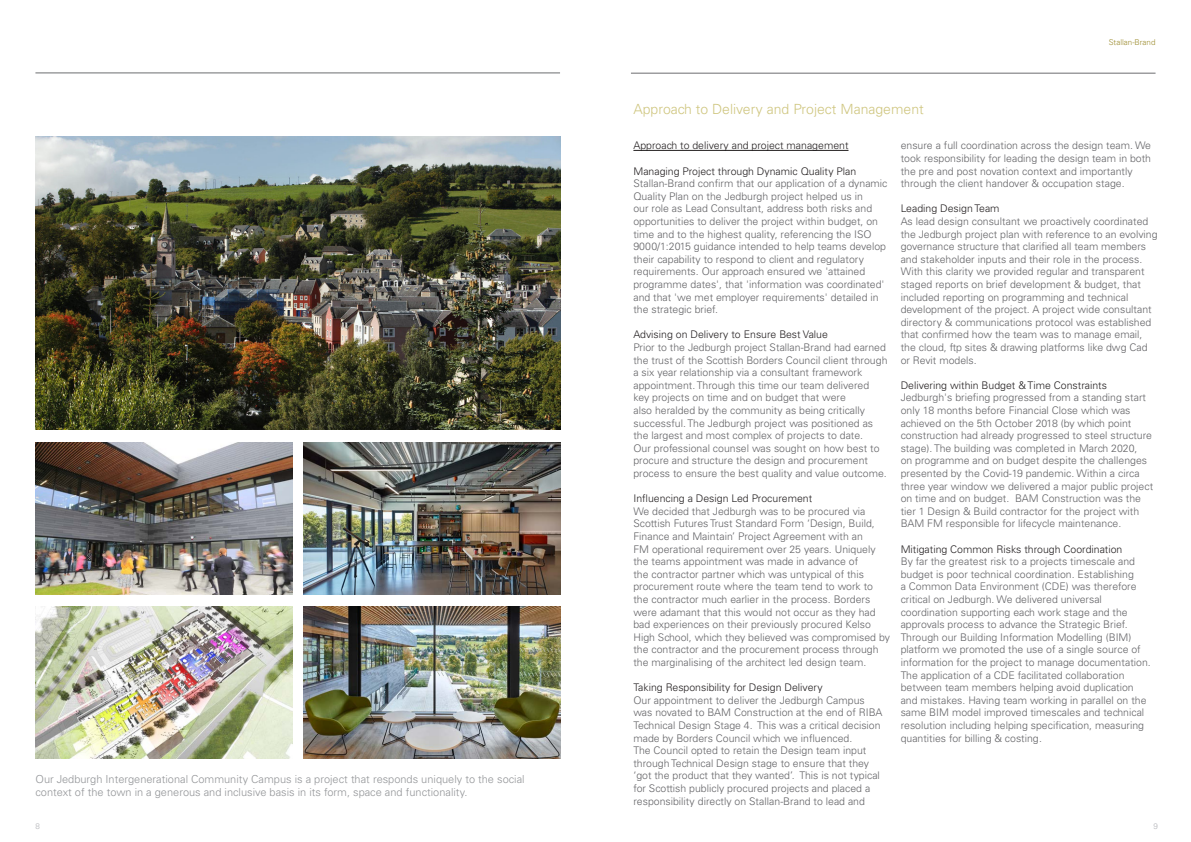
<style>
.page{position:relative;width:1191px;height:842px;background:#fff}
.page>*{position:absolute;margin:0;border:0;box-sizing:border-box;transform-origin:0 0}
.TITLE_15pt_Black_Lig{font:300 14px "Univers LT Std";color:#cfc680}
.TITLE_15pt_Black_Lig-2{font:300 11px/13.2px "Univers LT Std";color:#939598}
.TITLE_15pt_Black_Lig-3{font:300 10.5px/12.6px "Univers LT Std";color:#636366}
.TITLE_15pt_Black_Lig-4{font:300 10.5px "Univers LT Std";color:#231f20}
.t1{font:300 8px "Univers LT Std";color:#9e8e32}
.t2{font:300 8px "Univers LT Std";color:#b2b3b7}
</style>
<div class="page">
<hr style="left:35px;top:73px;width:525px;height:1px;background:#6c6d70">
<hr style="left:631px;top:73px;width:524px;height:1px;background:#6c6d70">
<img style="left:36px;top:136px;width:524px;height:294px">
<img style="left:303px;top:443px;width:257px;height:151px">
<img style="left:35px;top:443px;width:257px;height:151px">
<img style="left:35px;top:606px;width:257px;height:152px">
<img style="left:303px;top:606px;width:257px;height:152px">
<hr style="left:633px;top:150px;width:215px;height:1px;background:#231f20">
<p class="TITLE_15pt_Black_Lig-2" style="left:35px;top:773px;width:491px">Our Jedburgh Intergenerational Community Campus is a project that responds uniquely to the social context of the town in a generous and inclusive basis in its form, space and functionality.</p>
<p class="TITLE_15pt_Black_Lig" style="left:633px;top:101px;width:292px">Approach to Delivery and Project Management</p>
<p class="t1" style="left:1108px;top:38px;width:48px">Stallan-Brand</p>
<p class="TITLE_15pt_Black_Lig-4" style="left:633px;top:139px;width:217px">Approach to delivery and project management</p>
<p class="TITLE_15pt_Black_Lig-4" style="left:633px;top:164px;width:224px">Managing Project through Dynamic Quality Plan</p>
<p class="TITLE_15pt_Black_Lig-3" style="left:633px;top:177px;width:256px">Stallan-Brand confirm that our application of a dynamic Quality Plan on the Jedburgh project helped us in<br>our role as Lead Consultant, address both risks and opportunities to deliver the project within budget, on time and to the highest quality, referencing the ISO 9000/1:2015 guidance intended to help teams develop their capability to respond to client and regulatory requirements. Our approach ensured we 'attained programme dates', that 'information was coordinated' and that 'we met employer requirements' detailed in the strategic brief.</p>
<p class="TITLE_15pt_Black_Lig-4" style="left:633px;top:328px;width:196px">Advising on Delivery to Ensure Best Value</p>
<p class="TITLE_15pt_Black_Lig-3" style="left:633px;top:341px;width:255px">Prior to the Jedburgh project Stallan-Brand had earned the trust of the Scottish Borders Council client through a six year relationship via a consultant framework appointment. Through this time our team delivered key projects on time and on budget that were<br>also heralded by the community as being critically successful. The Jedburgh project was positioned as the largest and most complex of projects to date.<br>Our professional counsel was sought on how best to procure and structure the design and procurement process to ensure the best quality and value outcome.</p>
<p class="TITLE_15pt_Black_Lig-4" style="left:633px;top:492px;width:180px">Influencing a Design Led Procurement</p>
<p class="TITLE_15pt_Black_Lig-3" style="left:633px;top:505px;width:258px">We decided that Jedburgh was to be procured via Scottish Futures Trust Standard Form ‘Design, Build, Finance and Maintain’ Project Agreement with an<br>FM operational requirement over 25 years. Uniquely the teams appointment was made in advance of<br>the contractor partner which was untypical of this procurement route where the team tend to work to the contractor much earlier in the process. Borders were adamant that this would not occur as they had bad experiences on their previously procured Kelso High School, which they believed was compromised by the contractor and the procurement process through the marginalising of the architect led design team.</p>
<p class="TITLE_15pt_Black_Lig-4" style="left:633px;top:681px;width:191px">Taking Responsibility for Design Delivery</p>
<p class="TITLE_15pt_Black_Lig-3" style="left:633px;top:694px;width:250px">Our appointment to deliver the Jedburgh Campus was novated to BAM Construction at the end of RIBA Technical Design Stage 4. This was a critical decision made by Borders Council which we influenced.<br>The Council opted to retain the Design team input through Technical Design stage to ensure that they ‘got the product that they wanted’. This is not typical for Scottish publicly procured projects and placed a responsibility directly on Stallan-Brand to lead and</p>
<p class="TITLE_15pt_Black_Lig-3" style="left:900px;top:139px;width:252px">ensure a full coordination across the design team. We took responsibility for leading the design team in both the pre and post novation context and importantly through the client handover &amp; occupation stage.</p>
<p class="TITLE_15pt_Black_Lig-4" style="left:900px;top:202px;width:100px">Leading Design Team</p>
<p class="TITLE_15pt_Black_Lig-3" style="left:900px;top:215px;width:258px">As lead design consultant we proactively coordinated the Jedburgh project plan with reference to an evolving governance structure that clarified all team members and stakeholder inputs and their role in the process.<br>With this clarity we provided regular and transparent staged reports on brief development &amp; budget, that included reporting on programming and technical development of the project. A project wide consultant directory &amp; communications protocol was established that confirmed how the team was to manage email, the cloud, ftp sites &amp; drawing platforms like dwg Cad or Revit models.</p>
<p class="TITLE_15pt_Black_Lig-4" style="left:900px;top:379px;width:208px">Delivering within Budget &amp; Time Constraints</p>
<p class="TITLE_15pt_Black_Lig-3" style="left:900px;top:391px;width:254px">Jedburgh's briefing progressed from a standing start only 18 months before Financial Close which was achieved on the 5th October 2018 (by which point construction had already progressed to steel structure stage). The building was completed in March 2020,<br>on programme and on budget despite the challenges presented by the Covid-19 pandemic. Within a circa three year window we delivered a major public project on time and on budget. BAM Construction was the tier 1 Design &amp; Build contractor for the project with BAM FM responsible for lifecycle maintenance.</p>
<p class="TITLE_15pt_Black_Lig-4" style="left:900px;top:542px;width:223px">Mitigating Common Risks through Coordination</p>
<p class="TITLE_15pt_Black_Lig-3" style="left:900px;top:555px;width:252px">By far the greatest risk to a projects timescale and budget is poor technical coordination. Establishing<br>a Common Data Environment (CDE) was therefore critical on Jedburgh. We delivered universal coordination supporting each work stage and the approvals process to advance the Strategic Brief.<br>Through our Building Information Modelling (BIM) platform we promoted the use of a single source of information for the project to manage documentation.<br>The application of a CDE facilitated collaboration between team members helping avoid duplication and mistakes. Having team working in parallel on the same BIM model improved timescales and technical resolution including helping specification, measuring quantities for billing &amp; costing.</p>
<p class="t2" style="left:35px;top:821px;width:6px">8</p>
<p class="t2" style="left:1153px;top:821px;width:6px">9</p>
</div>
